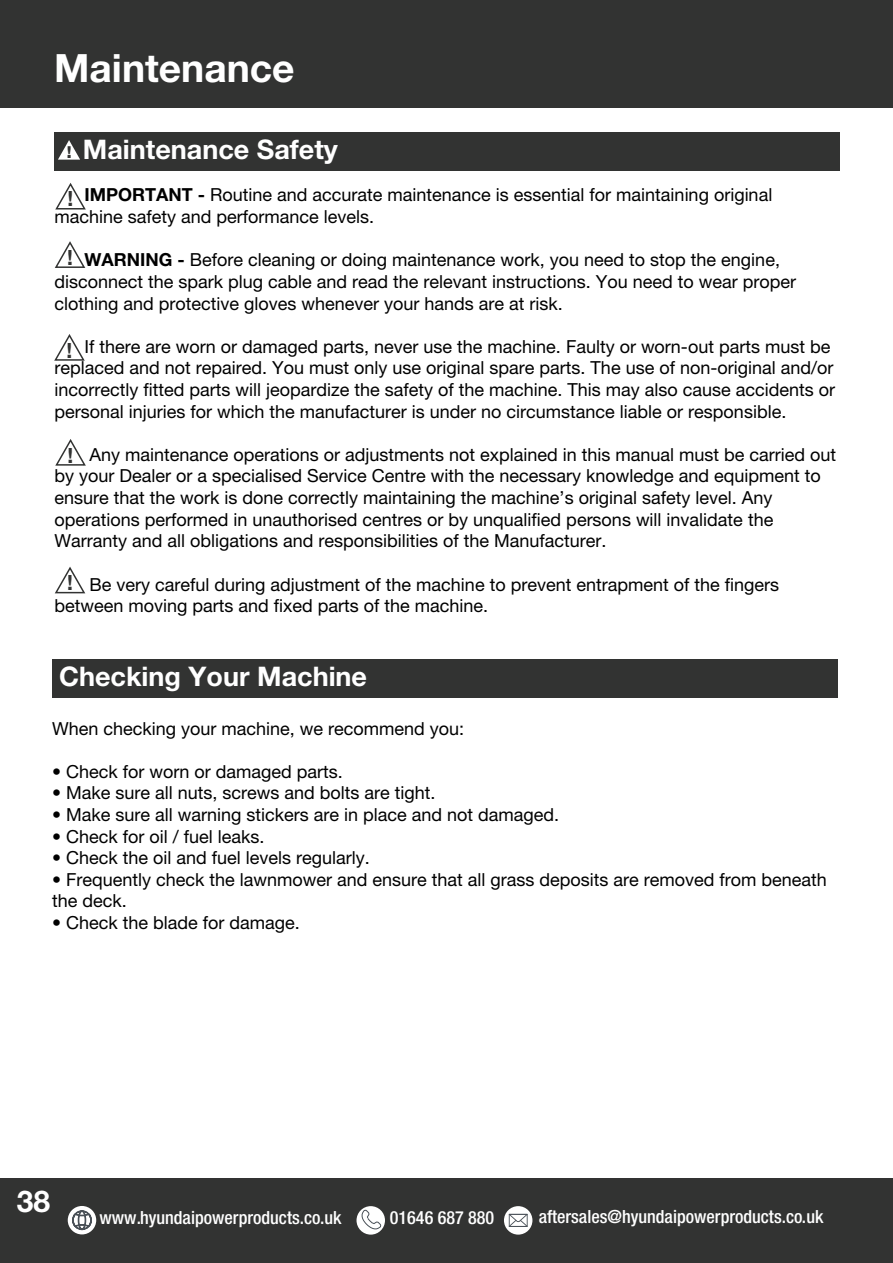
<style>
.page{position:relative;width:893px;height:1263px;background:#fff}
.page>*{position:absolute;margin:0;border:0;box-sizing:border-box;transform-origin:0 0}
.t1{font:700 39px "Helvetica Neue LT Pro";color:#fff}
.t2{font:700 30px "Helvetica Neue LT Pro";color:#fff}
.t3{font:700 27px "Helvetica Neue LT Pro";color:#fff}
.t4{font:700 21px "Helvetica Neue LT Pro";color:#323332}
.t5{font:500 condensed 18.15px "Helvetica Neue LT Pro";color:#fff}
.t6{font:18px/21.6px "Helvetica Neue LT Pro";color:#000}
.s1{font-weight:800;font-size:16.5px;color:#323332}
.s2{font-weight:700}
</style>
<div class="page">
<div style="left:0;top:1178px;width:893px;height:85px;background:#323332"></div>
<div style="left:68px;top:1206px;width:28px;height:28px;background:#fff;border-radius:50%"></div>
<div style="left:504px;top:1206px;width:28px;height:28px;background:#fff;border-radius:50%"></div>
<svg style="left:509px;top:1214px;width:19px;height:13px"></svg>
<div style="left:356px;top:1206px;width:29px;height:28px;background:#fff;border-radius:50%"></div>
<svg style="left:72px;top:1210px;width:20px;height:20px"></svg>
<svg style="left:360px;top:1208px;width:21px;height:22px"></svg>
<div style="left:0;top:0;width:893px;height:107px;background:#323332"></div>
<div style="left:54px;top:132px;width:786px;height:38px;background:#323332"></div>
<svg style="left:58px;top:140px;width:22px;height:20px"></svg>
<svg style="left:55px;top:183px;width:31px;height:27px"></svg>
<svg style="left:54px;top:334px;width:31px;height:27px"></svg>
<svg style="left:54px;top:566px;width:32px;height:28px"></svg>
<svg style="left:55px;top:439px;width:31px;height:27px"></svg>
<svg style="left:54px;top:241px;width:32px;height:27px"></svg>
<div style="left:52px;top:659px;width:785px;height:38px;background:#323332"></div>
<h1 class="t1" style="left:54px;top:44px;width:242px">Maintenance</h1>
<h3 class="t3" style="left:67px;top:133px;width:273px"><span class="s1">!</span> Maintenance Safety</h3>
<p class="t6" style="left:54px;top:183px;width:719px;line-height:22.5px;text-indent:30px"><span class="s2">IMPORTANT -</span> Routine and accurate maintenance is essential for maintaining original machine safety and performance levels.</p>
<p class="t6" style="left:54px;top:249px;width:743px;text-indent:30px"><span class="s2">WARNING -</span> Before cleaning or doing maintenance work, you need to stop the engine, disconnect the spark plug cable and read the relevant instructions. You need to wear proper clothing and protective gloves whenever your hands are at risk.</p>
<p class="t6" style="left:54px;top:335px;width:782px;text-indent:30px">If there are worn or damaged parts, never use the machine. Faulty or worn-out parts must be replaced and not repaired. You must only use original spare parts. The use of non-original and/or incorrectly fitted parts will jeopardize the safety of the machine. This may also cause accidents or personal injuries for which the manufacturer is under no circumstance liable or responsible.</p>
<p class="t6" style="left:54px;top:443px;width:783px;text-indent:35px">Any maintenance operations or adjustments not explained in this manual must be carried out by your Dealer or a specialised Service Centre with the necessary knowledge and equipment to ensure that the work is done correctly maintaining the machine’s original safety level. Any operations performed in unauthorised centres or by unqualified persons will invalidate the Warranty and all obligations and responsibilities of the Manufacturer.</p>
<p class="t6" style="left:54px;top:573px;width:726px;text-indent:35px">Be very careful during adjustment of the machine to prevent entrapment of the fingers between moving parts and fixed parts of the machine.</p>
<p class="t4" style="left:68px;top:186px;width:7px">!</p>
<p class="t4" style="left:67px;top:244px;width:7px">!</p>
<p class="t4" style="left:66px;top:337px;width:7px">!</p>
<p class="t4" style="left:68px;top:442px;width:7px">!</p>
<p class="t4" style="left:67px;top:570px;width:7px">!</p>
<h3 class="t3" style="left:59px;top:660px;width:309px">Checking Your Machine</h3>
<p class="t6" style="left:52px;top:717px;width:414px">When checking your machine, we recommend you:</p>
<p class="t6" style="left:52px;top:760px;width:292px">• Check for worn or damaged parts.</p>
<p class="t6" style="left:52px;top:782px;width:385px">• Make sure all nuts, screws and bolts are tight.</p>
<p class="t6" style="left:52px;top:803px;width:509px">• Make sure all warning stickers are in place and not damaged.</p>
<p class="t6" style="left:52px;top:825px;width:214px">• Check for oil / fuel leaks.</p>
<p class="t6" style="left:52px;top:847px;width:319px">• Check the oil and fuel levels regularly.</p>
<p class="t6" style="left:52px;top:868px;width:776px">• Frequently check the lawnmower and ensure that all grass deposits are removed from beneath the deck.</p>
<p class="t6" style="left:52px;top:911px;width:249px">• Check the blade for damage.</p>
<h2 class="t2" style="left:17px;top:1182px;width:35px">38</h2>
<p class="t5" style="left:99px;top:1206px;width:244px">www.hyundaipowerproducts.co.uk</p>
<p class="t5" style="left:390px;top:1206px;width:106px">01646 687 880</p>
<p class="t5" style="left:539px;top:1206px;width:286px">aftersales@hyundaipowerproducts.co.uk</p>
</div>
